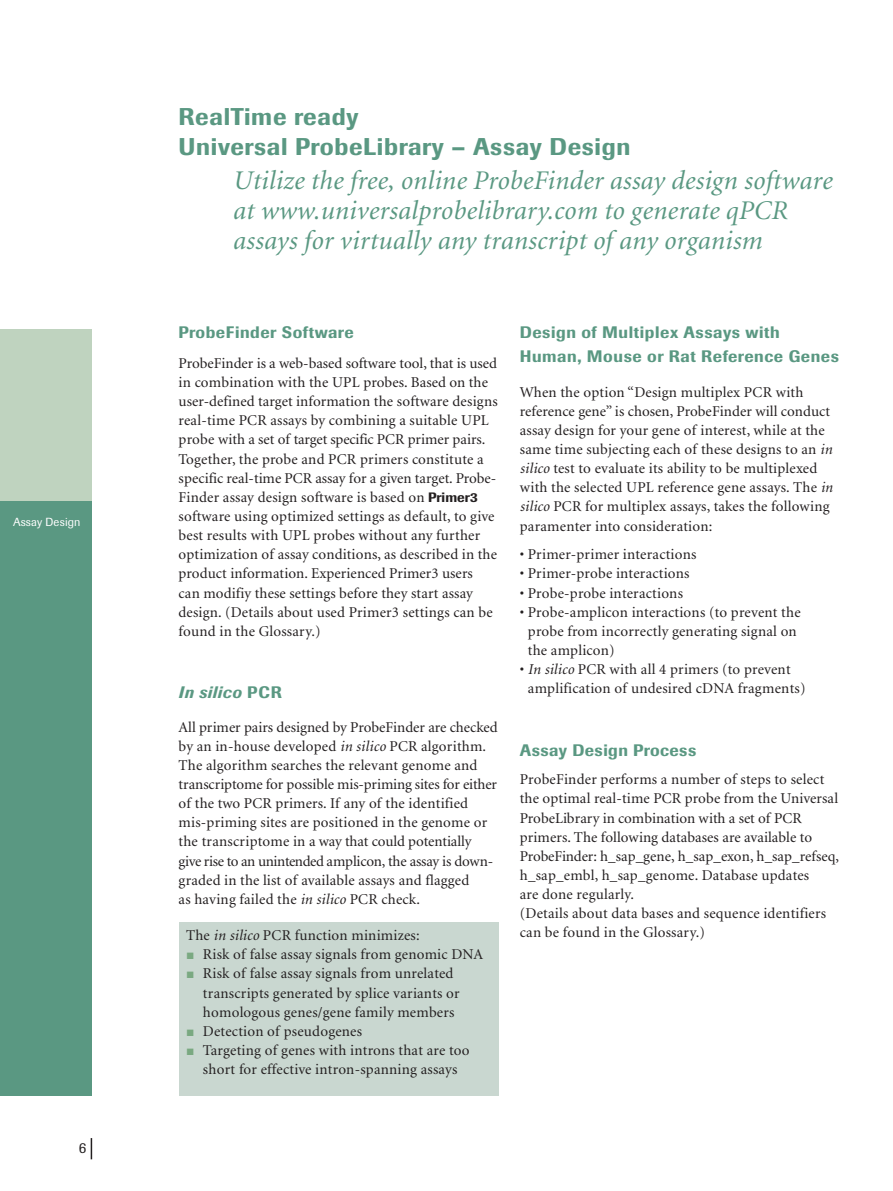
<style>
.page{position:relative;width:893px;height:1191px;background:#fff}
.page>*{position:absolute;margin:0;border:0;box-sizing:border-box;transform-origin:0 0}
.t1{font:italic 27px/30px "Minion";letter-spacing:.01em;color:#5a9882}
.t2{font:500 24px/30px "Imago";letter-spacing:.03em;color:#5a9882}
.t3{font:500 16.5px/23.9px "Imago";letter-spacing:.035em;color:#5a9882}
.t4{font:italic 500 16.5px "Imago";letter-spacing:.035em;color:#5a9882}
.t5{font:15px/19.2px "Minion";letter-spacing:.015em;color:#231f20}
.t6{font:15px "Imago";color:#231f20}
.t7{font:11.7px "Imago";letter-spacing:.01em;color:#fff}
.s1{font-family:"Imago";font-weight:500;font-size:13.5px}
.s2{font-style:normal}
.s3{font-style:italic}
.s4{font-family:"European Pi Three";color:#7aa981}
</style>
<div class="page">
<div style="left:179px;top:922px;width:320px;height:173px;background:#c9d7d0"></div>
<div style="left:0;top:330px;width:91px;height:765px;background:#bfd3bf"></div>
<svg style="left:91px;top:1138px;width:1px;height:21px"></svg>
<div style="left:0;top:501px;width:91px;height:594px;background:#5a9882"></div>
<p class="t7" style="left:13px;top:518px;width:69px">Assay Design</p>
<p class="t6" style="left:79px;top:1142px;width:9px">6</p>
<h2 class="t2" style="left:179px;top:104px;width:453px">RealTime ready<br>Universal ProbeLibrary – Assay Design</h2>
<h1 class="t1" style="left:233px;top:168px;width:601px">Utilize the free, online ProbeFinder assay design software at www.universalprobelibrary.com to generate qPCR assays for virtually any transcript of any organism</h1>
<p class="t3" style="left:179px;top:322px;width:177px">ProbeFinder Software</p>
<p class="t5" style="left:179px;top:355px;width:321px">ProbeFinder is a web-based software tool, that is used in combination with the UPL probes. Based on the user-defined target information the software designs real-time PCR assays by combining a suitable UPL probe with a set of target specific PCR primer pairs.<br>Together, the probe and PCR primers constitute a specific real-time PCR assay for a given target. Probe - Finder assay design software is based on <span class="s1">Primer3 </span>software using optimized settings as default, to give best results with UPL probes without any further optimization of assay conditions, as described in the product information. Experienced Primer3 users can modifiy these settings before they start assay design. (Details about used Primer3 settings can be found in the Glossary.)</p>
<p class="t4" style="left:179px;top:686px;width:105px">In silico <span class="s2">PCR</span></p>
<p class="t5" style="left:179px;top:718px;width:321px">All primer pairs designed by ProbeFinder are checked by an in-house developed <span class="s3">in silico</span> PCR algorithm.<br>The algorithm searches the relevant genome and transcriptome for possible mis-priming sites for either of the two PCR primers. If any of the identified mis-priming sites are positioned in the genome or the transcriptome in a way that could potentially give rise to an un in tended amplicon, the assay is down&shy;graded in the list of available assays and flagged<br>as having failed the <span class="s3">in silico</span> PCR check.</p>
<p class="t3" style="left:520px;top:322px;width:321px">Design of Multiplex Assays with<br>Human, Mouse or Rat Reference Genes</p>
<p class="t5" style="left:520px;top:383px;width:314px">When the option “Design multiplex PCR with reference gene” is chosen, ProbeFinder will conduct assay design for your gene of interest, while at the same time subjecting each of these designs to an <span class="s3">in silico</span> test to evaluate its ability to be multiplexed with the selected UPL reference gene assays. The <span class="s3">in silico</span> PCR for multiplex assays, takes the following paramenter into consideration:</p>
<p class="t5" style="left:520px;top:546px;width:178px">• Primer-primer interactions</p>
<p class="t5" style="left:520px;top:565px;width:171px">• Primer-probe interactions</p>
<p class="t5" style="left:520px;top:584px;width:165px">• Probe-probe interactions</p>
<p class="t5" style="left:528px;top:603px;width:274px;text-indent:-8px">• Probe-amplicon interactions (to prevent the probe from incorrectly generating signal on the amplicon)</p>
<p class="t5" style="left:528px;top:661px;width:279px;text-indent:-8px">• <span class="s3">In silico</span> PCR with all 4 primers (to prevent amplification of undesired cDNA fragments)</p>
<p class="t3" style="left:520px;top:739px;width:178px">Assay Design Process</p>
<p class="t5" style="left:520px;top:771px;width:321px">ProbeFinder performs a number of steps to select the optimal real-time PCR probe from the Universal ProbeLibrary in combination with a set of PCR primers. The following databases are available to ProbeFinder: h_sap_gene, h_sap_exon, h_sap_refseq, h_sap_embl, h_sap_genome. Database updates<br>are done regularly.<br>(Details about data bases and sequence identifiers</p>
<p class="t5" style="left:186px;top:927px;width:235px">The <span class="s3">in silico</span> PCR function minimizes:</p>
<p class="t5" style="left:520px;top:924px;width:187px">can be found in the Glossary.)</p>
<p class="t5" style="left:186px;top:946px;width:299px"><span class="s4">-</span> Risk of false assay signals from genomic DNA</p>
<p class="t5" style="left:203px;top:965px;width:258px;text-indent:-17px"><span class="s4">-</span> Risk of false assay signals from unrelated transcripts generated by splice variants or homo logous genes/gene family members</p>
<p class="t5" style="left:186px;top:1022px;width:178px"><span class="s4">-</span> Detection of pseudogenes</p>
<p class="t5" style="left:186px;top:1041px;width:285px;text-align:center"><span class="s4">-</span> Targeting of genes with introns that are too short for effective intron-spanning assays</p>
</div>
